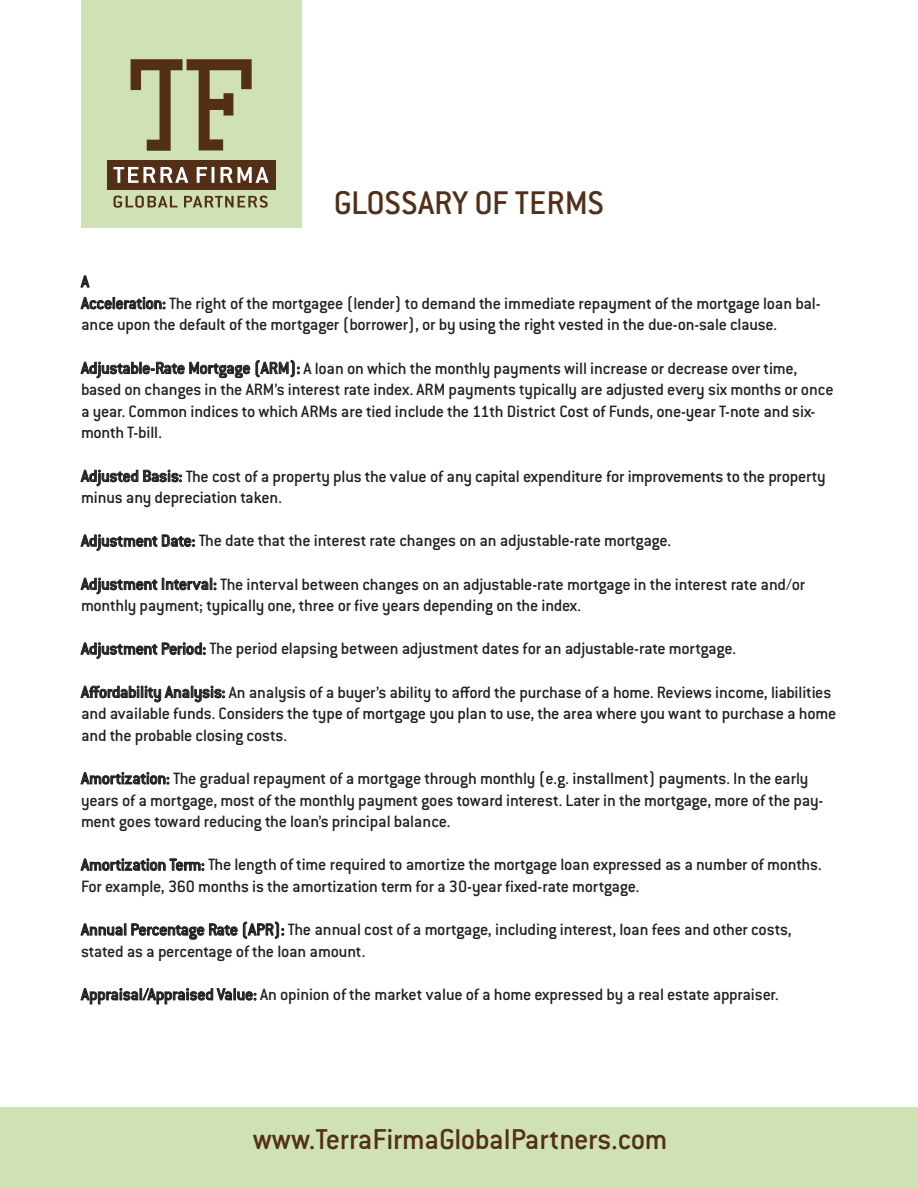
<style>
.page{position:relative;width:918px;height:1188px;background:#fff}
.page>*{position:absolute;margin:0;border:0;box-sizing:border-box;transform-origin:0 0}
.t1{font:500 36px "Conduit ITC Std";letter-spacing:-.005em;color:#532f18}
.t2{font:500 31.5px "Conduit ITC Std";letter-spacing:-.015em;color:#532f18}
.t3{font:500 18px/21.6px "Conduit ITC Std";letter-spacing:-.015em;color:#231f20}
</style>
<div class="page">
<div style="left:81px;top:0;width:221px;height:228px;background:#cfe1b5"></div>
<svg style="left:114px;top:196px;width:64px;height:12px"></svg>
<svg style="left:184px;top:196px;width:84px;height:12px"></svg>
<div style="left:107px;top:160px;width:169px;height:29px;background:#532f18"></div>
<svg style="left:113px;top:167px;width:75px;height:16px"></svg>
<svg style="left:197px;top:167px;width:17px;height:16px"></svg>
<svg style="left:221px;top:167px;width:48px;height:16px"></svg>
<svg style="left:131px;top:59px;width:121px;height:92px"></svg>
<div style="left:0;top:1107px;width:918px;height:81px;background:#cfe1b5"></div>
<svg style="left:80px;top:275px;width:85px;height:35px"></svg>
<svg style="left:80px;top:359px;width:220px;height:20px"></svg>
<svg style="left:80px;top:469px;width:102px;height:18px"></svg>
<svg style="left:80px;top:534px;width:115px;height:17px"></svg>
<svg style="left:80px;top:577px;width:136px;height:18px"></svg>
<svg style="left:80px;top:642px;width:126px;height:17px"></svg>
<svg style="left:80px;top:685px;width:145px;height:18px"></svg>
<svg style="left:80px;top:772px;width:89px;height:13px"></svg>
<svg style="left:80px;top:858px;width:124px;height:13px"></svg>
<svg style="left:80px;top:921px;width:204px;height:19px"></svg>
<svg style="left:80px;top:988px;width:176px;height:17px"></svg>
<p class="t1" style="left:334px;top:183px;width:272px">GLOSSARY OF TERMS</p>
<p class="t3" style="left:81px;top:271px;width:10px">A</p>
<p class="t3" style="left:81px;top:292px;width:741px">Acceleration: The right of the mortgagee (lender) to demand the immediate repayment of the mortgage loan bal&shy;ance upon the default of the mortgager (borrower), or by using the right vested in the due-on-sale clause.</p>
<p class="t3" style="left:81px;top:357px;width:754px">Adjustable-Rate Mortgage (ARM): A loan on which the monthly payments will increase or decrease over time, based on changes in the ARM’s interest rate index. ARM payments typically are adjusted every six months or once a year. Common indices to which ARMs are tied include the 11th District Cost of Funds, one-year T-note and six&shy;month T-bill.</p>
<p class="t3" style="left:81px;top:465px;width:746px">Adjusted Basis: The cost of a property plus the value of any capital expenditure for improvements to the property minus any depreciation taken.</p>
<p class="t3" style="left:81px;top:530px;width:592px">Adjustment Date: The date that the interest rate changes on an adjustable-rate mortgage.</p>
<p class="t3" style="left:81px;top:573px;width:726px">Adjustment Interval: The interval between changes on an adjustable-rate mortgage in the interest rate and/or monthly payment; typically one, three or five years depending on the index.</p>
<p class="t3" style="left:81px;top:638px;width:657px">Adjustment Period: The period elapsing between adjustment dates for an adjustable-rate mortgage.</p>
<p class="t3" style="left:81px;top:681px;width:757px">Affordability Analysis: An analysis of a buyer’s ability to afford the purchase of a home. Reviews income, liabilities and available funds. Considers the type of mortgage you plan to use, the area where you want to purchase a home and the probable closing costs.</p>
<p class="t3" style="left:81px;top:768px;width:744px">Amortization: The gradual repayment of a mortgage through monthly (e.g. installment) payments. In the early years of a mortgage, most of the monthly payment goes toward interest. Later in the mortgage, more of the pay&shy;ment goes toward reducing the loan’s principal balance.</p>
<p class="t3" style="left:81px;top:854px;width:742px">Amortization Term: The length of time required to amortize the mortgage loan expressed as a number of months.<br>For example, 360 months is the amortization term for a 30-year fixed-rate mortgage.</p>
<p class="t3" style="left:81px;top:919px;width:712px">Annual Percentage Rate (APR): The annual cost of a mortgage, including interest, loan fees and other costs, stated as a percentage of the loan amount.</p>
<p class="t3" style="left:81px;top:984px;width:699px">Appraisal/Appraised Value: An opinion of the market value of a home expressed by a real estate appraiser.</p>
<p class="t2" style="left:253px;top:1121px;width:416px">www.TerraFirmaGlobalPartners.com</p>
</div>
